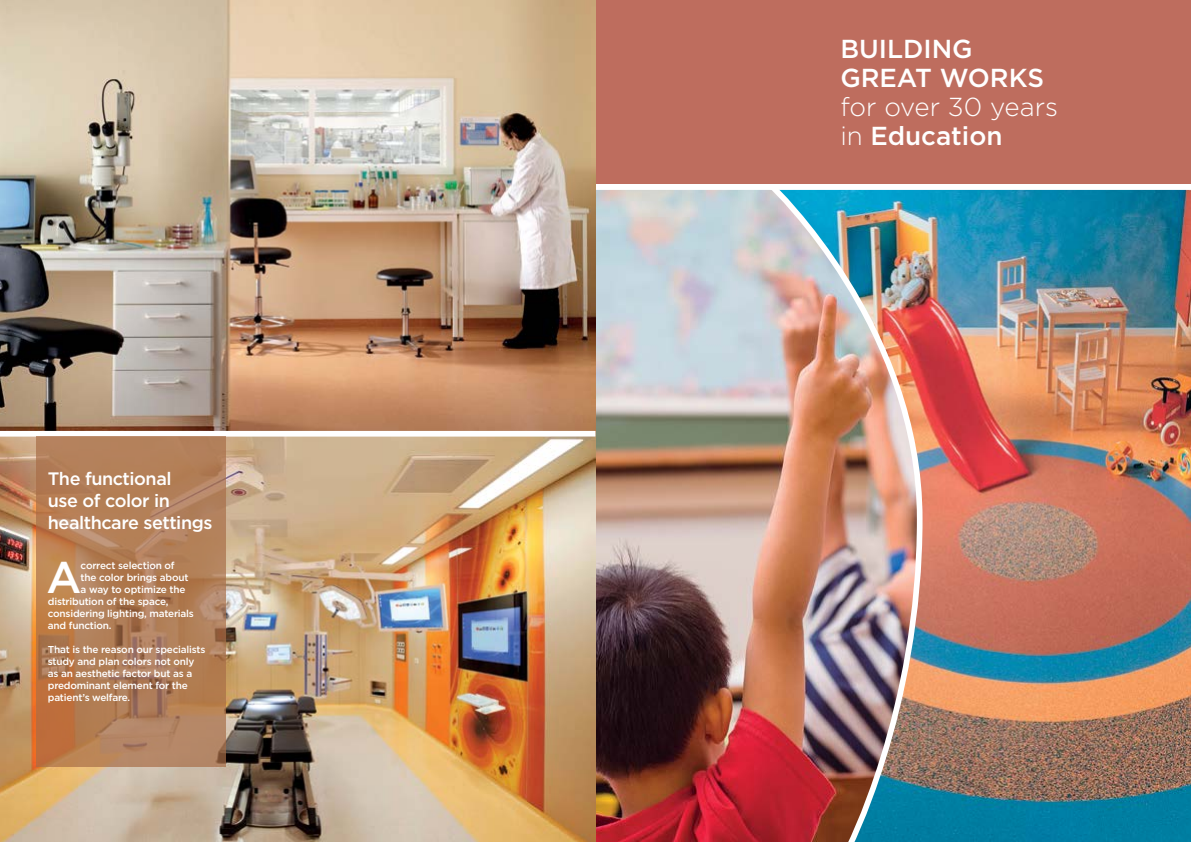
<style>
.page{position:relative;width:1191px;height:842px;background:#fff}
.page>*{position:absolute;margin:0;border:0;box-sizing:border-box;transform-origin:0 0}
.t1{font:500 44.3px "Gotham";color:#fff}
.t2{font:300 26px/29px "Gotham";color:#fff}
.t3{font:500 26px/29px "Gotham";color:#fff}
.t4{font:500 18px/21.6px "Gotham";letter-spacing:-.025em;color:#fff}
.t5{font:500 10px/12px "Gotham";letter-spacing:-.02em;color:#fff}
.s1{font-weight:500}
</style>
<div class="page">
<img style="left:925px;top:189px;width:266px;height:653px">
<div style="left:595px;top:0;width:596px;height:184px;background:#be6d5e"></div>
<img style="left:595px;top:181px;width:330px;height:661px">
<img style="left:0;top:0;width:595px;height:842px">
<div style="left:0;top:431px;width:595px;height:6px;background:#fff"></div>
<svg style="left:36px;top:437px;width:189px;height:330px;background:#b37e57"></svg>
<h3 class="t4" style="left:48px;top:468px;width:166px">The functional<br>use of color in healthcare settings</h3>
<h1 class="t1" style="left:47px;top:552px;width:36px">A</h1>
<p class="t5" style="left:81px;top:559px;width:95px">correct selection of</p>
<p class="t5" style="left:81px;top:571px;width:109px">the color brings about</p>
<p class="t5" style="left:81px;top:583px;width:106px">a way to optimize the</p>
<p class="t5" style="left:48px;top:595px;width:122px">distribution of the space,</p>
<p class="t5" style="left:48px;top:607px;width:148px">considering lighting, materials</p>
<p class="t5" style="left:48px;top:619px;width:65px">and function.</p>
<p class="t5" style="left:48px;top:643px;width:159px">That is the reason our specialists study and plan colors not only as an aesthetic factor but as a predominant element for the patient’s welfare.</p>
<h2 class="t3" style="left:840px;top:34px;width:205px">BUILDING<br>GREAT WORKS</h2>
<h2 class="t2" style="left:840px;top:92px;width:219px">for over 30 years in <span class="s1">Education</span></h2>
</div>
